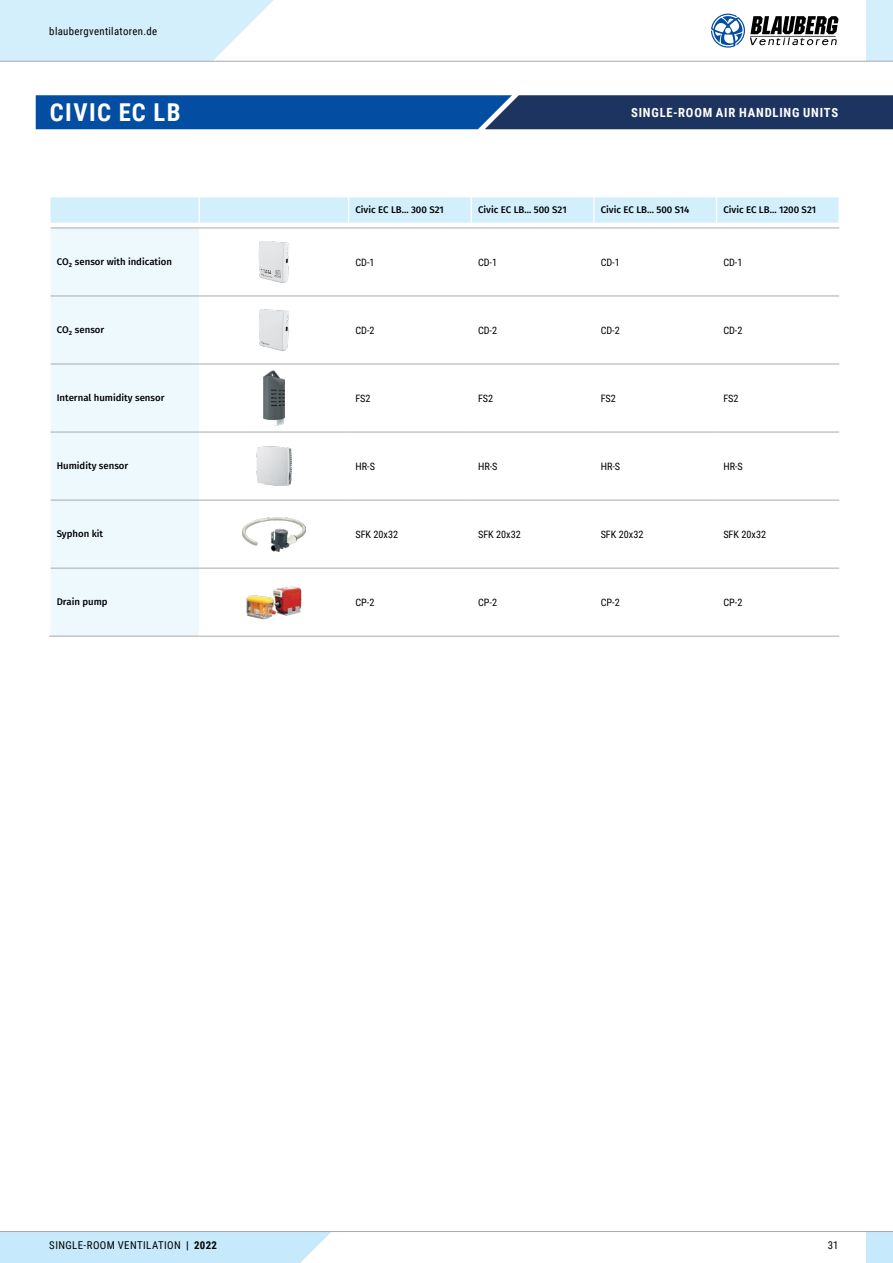
<style>
.page{position:relative;width:893px;height:1263px;background:#fff}
.page>*{position:absolute;margin:0;border:0;box-sizing:border-box;transform-origin:0 0}
.t1{font:700 24.6px "Roboto Condensed";letter-spacing:.055em;color:#fff}
.t2{font:700 12.6px "Roboto Condensed";letter-spacing:.065em;color:#fff}
.t3{font:10.8px "Roboto Condensed";letter-spacing:.035em;color:#000}
.t4{font:10.2px "Roboto Condensed";color:#000}
.t5{font:500 9.6px "Fira Sans";color:#000}
.s1{font-weight:700}
</style>
<div class="page">
<div style="left:866px;top:1231px;width:27px;height:32px;background:#c6eafb"></div>
<div style="left:0;top:1232px;width:331px;height:31px;background:#c6eafb"></div>
<hr style="left:0;top:1231px;width:893px;height:1px;background:#a7a9ac">
<div style="left:866px;top:0;width:27px;height:61px;background:#d3effc"></div>
<svg style="left:0;top:0;width:295px;height:61px"></svg>
<hr style="left:0;top:61px;width:893px;height:1px;background:#a7a9ac">
<svg style="left:711px;top:14px;width:127px;height:34px"></svg>
<svg style="left:36px;top:95px;width:857px;height:34px;background:#124485"></svg>
<div style="left:51px;top:229px;width:148px;height:407px;background:#eef9fe"></div>
<svg style="left:199px;top:283px;width:640px;height:353px"></svg>
<hr style="left:349px;top:296px;width:122px;height:1px;background:#a7a9ac">
<hr style="left:349px;top:364px;width:122px;height:1px;background:#a7a9ac">
<hr style="left:471px;top:296px;width:123px;height:1px;background:#a7a9ac">
<hr style="left:471px;top:364px;width:123px;height:1px;background:#a7a9ac">
<hr style="left:594px;top:296px;width:122px;height:1px;background:#a7a9ac">
<hr style="left:716px;top:296px;width:123px;height:1px;background:#a7a9ac">
<hr style="left:594px;top:364px;width:122px;height:1px;background:#a7a9ac">
<hr style="left:716px;top:364px;width:123px;height:1px;background:#a7a9ac">
<hr style="left:51px;top:500px;width:148px;height:1px;background:#a7a9ac">
<hr style="left:349px;top:500px;width:122px;height:1px;background:#a7a9ac">
<hr style="left:471px;top:500px;width:123px;height:1px;background:#a7a9ac">
<hr style="left:594px;top:500px;width:122px;height:1px;background:#a7a9ac">
<hr style="left:716px;top:500px;width:123px;height:1px;background:#a7a9ac">
<hr style="left:51px;top:228px;width:148px;height:1px;background:#a7a9ac">
<hr style="left:199px;top:228px;width:150px;height:1px;background:#a7a9ac">
<hr style="left:349px;top:228px;width:122px;height:1px;background:#a7a9ac">
<hr style="left:471px;top:228px;width:123px;height:1px;background:#a7a9ac">
<hr style="left:594px;top:228px;width:122px;height:1px;background:#a7a9ac">
<hr style="left:716px;top:228px;width:123px;height:1px;background:#a7a9ac">
<hr style="left:199px;top:500px;width:150px;height:1px;background:#a7a9ac">
<hr style="left:51px;top:296px;width:148px;height:1px;background:#a7a9ac">
<hr style="left:51px;top:364px;width:148px;height:1px;background:#a7a9ac">
<hr style="left:51px;top:432px;width:148px;height:1px;background:#a7a9ac">
<hr style="left:51px;top:568px;width:148px;height:1px;background:#a7a9ac">
<hr style="left:49px;top:636px;width:150px;height:1px;background:#a7a9ac">
<hr style="left:199px;top:432px;width:150px;height:1px;background:#a7a9ac">
<hr style="left:199px;top:296px;width:150px;height:1px;background:#a7a9ac">
<hr style="left:199px;top:364px;width:150px;height:1px;background:#a7a9ac">
<hr style="left:199px;top:568px;width:150px;height:1px;background:#a7a9ac">
<hr style="left:199px;top:636px;width:150px;height:1px;background:#a7a9ac">
<svg style="left:50px;top:197px;width:789px;height:31px;background:#d9f0fa"></svg>
<hr style="left:349px;top:568px;width:122px;height:1px;background:#a7a9ac">
<hr style="left:471px;top:568px;width:123px;height:1px;background:#a7a9ac">
<hr style="left:594px;top:568px;width:122px;height:1px;background:#a7a9ac">
<hr style="left:716px;top:568px;width:123px;height:1px;background:#a7a9ac">
<hr style="left:349px;top:636px;width:122px;height:1px;background:#a7a9ac">
<hr style="left:471px;top:636px;width:123px;height:1px;background:#a7a9ac">
<hr style="left:594px;top:636px;width:122px;height:1px;background:#a7a9ac">
<hr style="left:716px;top:636px;width:123px;height:1px;background:#a7a9ac">
<hr style="left:349px;top:432px;width:122px;height:1px;background:#a7a9ac">
<hr style="left:471px;top:432px;width:123px;height:1px;background:#a7a9ac">
<hr style="left:594px;top:432px;width:122px;height:1px;background:#a7a9ac">
<hr style="left:716px;top:432px;width:123px;height:1px;background:#a7a9ac">
<img style="left:258px;top:241px;width:32px;height:42px">
<img style="left:258px;top:309px;width:32px;height:42px">
<img style="left:263px;top:370px;width:22px;height:56px">
<img style="left:256px;top:447px;width:36px;height:38px">
<img style="left:242px;top:517px;width:64px;height:34px">
<img style="left:243px;top:583px;width:61px;height:38px">
<p class="t3" style="left:49px;top:23px;width:109px">blaubergventilatoren.de</p>
<h1 class="t1" style="left:50px;top:95px;width:132px">CIVIC EC LB</h1>
<h2 class="t2" style="left:631px;top:104px;width:209px">SINGLE-ROOM AIR HANDLING UNITS</h2>
<p class="t5" style="left:355px;top:203px;width:90px">Civic EC LB... 300 S21</p>
<p class="t5" style="left:478px;top:203px;width:90px">Civic EC LB... 500 S21</p>
<p class="t5" style="left:601px;top:203px;width:90px">Civic EC LB... 500 S14</p>
<p class="t5" style="left:723px;top:203px;width:94px">Civic EC LB... 1200 S21</p>
<p class="t5" style="left:57px;top:255px;width:117px">CO₂ sensor with indication</p>
<p class="t4" style="left:355px;top:255px;width:21px">CD-1</p>
<p class="t4" style="left:478px;top:255px;width:21px">CD-1</p>
<p class="t4" style="left:601px;top:255px;width:21px">CD-1</p>
<p class="t4" style="left:723px;top:255px;width:21px">CD-1</p>
<p class="t5" style="left:57px;top:323px;width:49px">CO₂ sensor</p>
<p class="t4" style="left:355px;top:323px;width:21px">CD-2</p>
<p class="t4" style="left:478px;top:323px;width:21px">CD-2</p>
<p class="t4" style="left:601px;top:323px;width:21px">CD-2</p>
<p class="t4" style="left:723px;top:323px;width:21px">CD-2</p>
<p class="t5" style="left:57px;top:391px;width:109px">Internal humidity sensor</p>
<p class="t4" style="left:355px;top:391px;width:17px">FS2</p>
<p class="t4" style="left:478px;top:391px;width:17px">FS2</p>
<p class="t4" style="left:601px;top:391px;width:17px">FS2</p>
<p class="t4" style="left:723px;top:391px;width:17px">FS2</p>
<p class="t5" style="left:57px;top:459px;width:73px">Humidity sensor</p>
<p class="t4" style="left:355px;top:459px;width:21px">HR-S</p>
<p class="t4" style="left:478px;top:459px;width:21px">HR-S</p>
<p class="t4" style="left:601px;top:459px;width:21px">HR-S</p>
<p class="t4" style="left:723px;top:459px;width:21px">HR-S</p>
<p class="t5" style="left:57px;top:527px;width:48px">Syphon kit</p>
<p class="t4" style="left:355px;top:527px;width:44px">SFK 20x32</p>
<p class="t4" style="left:478px;top:527px;width:44px">SFK 20x32</p>
<p class="t4" style="left:601px;top:527px;width:44px">SFK 20x32</p>
<p class="t4" style="left:723px;top:527px;width:44px">SFK 20x32</p>
<p class="t5" style="left:57px;top:595px;width:52px">Drain pump</p>
<p class="t4" style="left:355px;top:595px;width:21px">CP-2</p>
<p class="t4" style="left:478px;top:595px;width:21px">CP-2</p>
<p class="t4" style="left:601px;top:595px;width:21px">CP-2</p>
<p class="t4" style="left:723px;top:595px;width:21px">CP-2</p>
<p class="t3" style="left:49px;top:1238px;width:169px">SINGLE-ROOM VENTILATION <span class="s1">| 2022</span></p>
<p class="t3" style="left:828px;top:1238px;width:12px">31</p>
</div>
